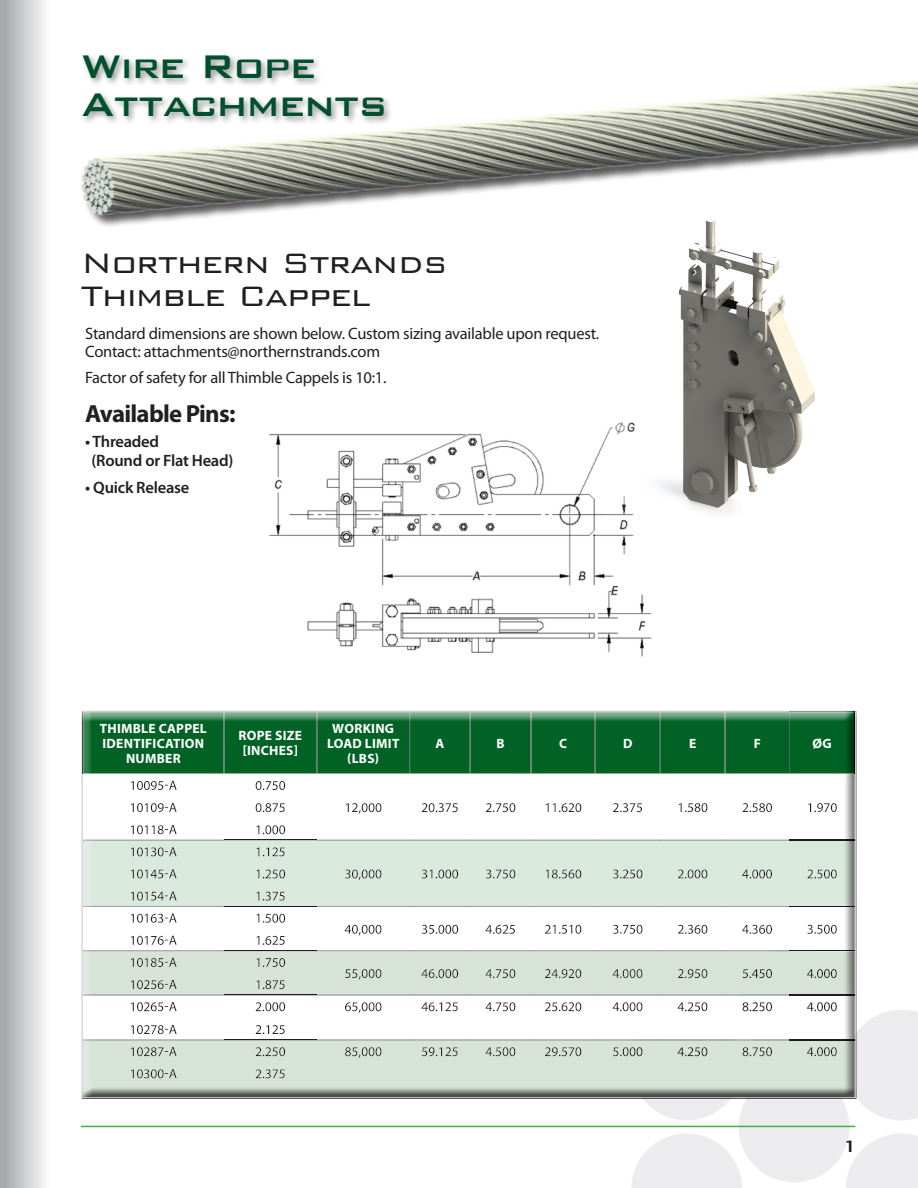
<style>
.page{position:relative;width:918px;height:1188px;background:#fff}
.page>*{position:absolute;margin:0;border:0;box-sizing:border-box;transform-origin:0 0}
.t1{font:500 43.8px/37.7px "Bank Gothic";letter-spacing:-.03em;color:#00502e}
.t2{font:300 37.5px/33px "Bank Gothic";letter-spacing:-.03em;color:#231f20}
.t3{font:700 24.75px "Myriad Pro";letter-spacing:-.03em;color:#231f20}
.t4{font:500 22.5px "Bank Gothic";color:#231f20}
.t5{font:16.5px/18px "Myriad Pro";letter-spacing:-.015em;color:#231f20}
.t6{font:600 16.5px/19.5px "Myriad Pro";letter-spacing:-.015em;color:#231f20}
.t7{font:700 13.5px/15px "Myriad Pro";letter-spacing:.02em;color:#fff;text-align:center}
</style>
<div class="page">
<div style="left:0;top:0;width:56px;height:1188px;background:linear-gradient(to right,#a1a3a7,#fff)"></div>
<svg style="left:613px;top:1010px;width:305px;height:178px"></svg>
<div style="left:79px;top:710px;width:788px;height:396px;background:#231f20;opacity:.75"></div>
<img style="left:269px;top:433px;width:383px;height:223px">
<hr style="left:81px;top:1126px;width:774px;height:1px;background:#40ae49">
<img style="left:16px;top:56px;width:902px;height:205px">
<img style="left:604px;top:206px;width:280px;height:313px">
<h1 class="t1" style="left:81px;top:44px;width:308px">Wire Rope<br>Attachments</h1>
<h2 class="t2" style="left:81px;top:242px;width:368px">Northern Strands<br>Thimble Cappel</h2>
<p class="t5" style="left:85px;top:324px;width:516px">Standard dimensions are shown below. Custom sizing available upon request.<br>Contact: attachments@northernstrands.com</p>
<p class="t5" style="left:85px;top:368px;width:303px">Factor of safety for all Thimble Cappels is 10:1.</p>
<h3 class="t3" style="left:85px;top:398px;width:152px">Available Pins:</h3>
<p class="t6" style="left:92px;top:431px;width:143px;text-indent:-6px">• Threaded<br>(Round or Flat Head)</p>
<p class="t6" style="left:85px;top:477px;width:106px">• Quick Release</p>
<p class="t7" style="left:100px;top:720px;width:109px">THIMBLE CAPPEL<br>IDENTIFICATION<br>NUMBER</p>
<p class="t7" style="left:239px;top:728px;width:65px;text-align:left">ROPE SIZE [INCHES]</p>
<p class="t7" style="left:327px;top:720px;width:74px">WORKING<br>LOAD LIMIT (LBS)</p>
<p class="t7" style="left:436px;top:735px;width:10px">A</p>
<p class="t7" style="left:497px;top:735px;width:10px">B</p>
<p class="t7" style="left:559px;top:735px;width:10px">C</p>
<p class="t7" style="left:623px;top:735px;width:11px">D</p>
<p class="t7" style="left:689px;top:735px;width:9px">E</p>
<p class="t7" style="left:754px;top:735px;width:9px">F</p>
<p class="t7" style="left:812px;top:735px;width:21px">ØG</p>
<h3 class="t4" style="left:841px;top:1129px;width:19px">1</h3>
</div>
